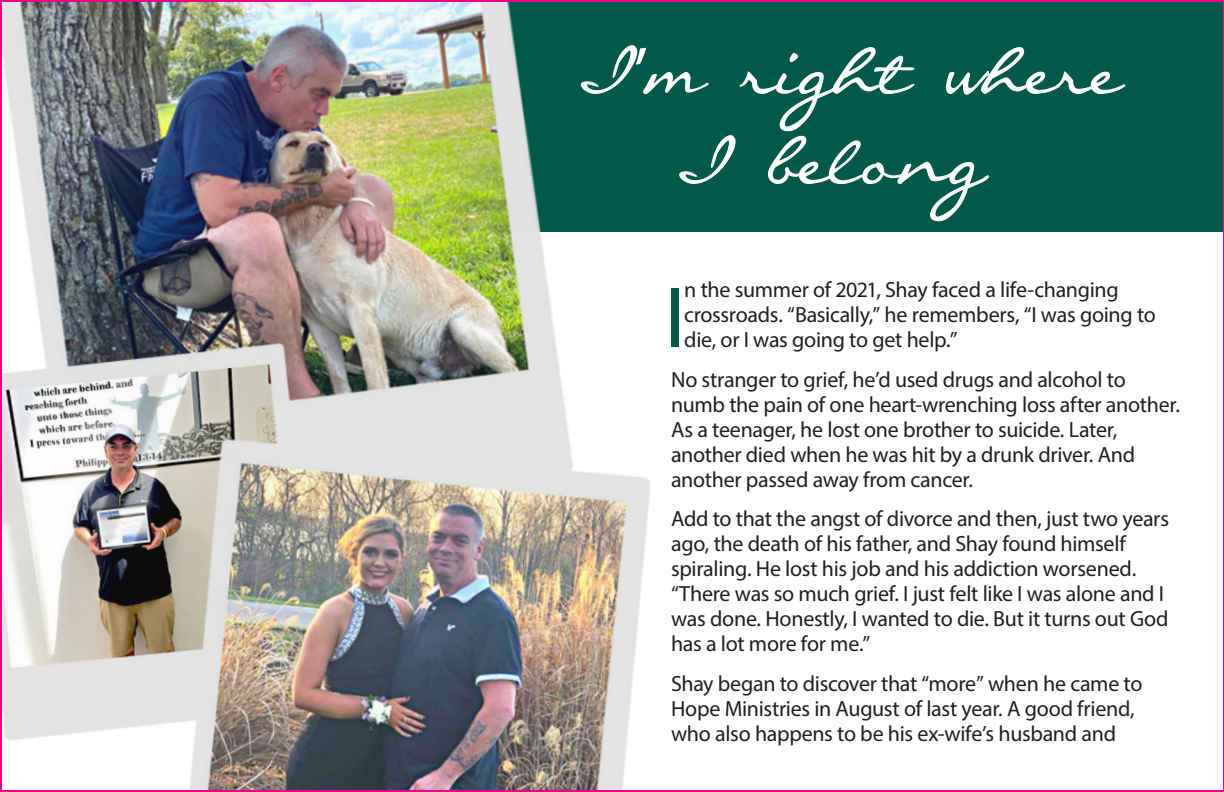
<style>
.page{position:relative;width:1224px;height:792px;background:#fff}
.page>*{position:absolute;margin:0;border:0;box-sizing:border-box;transform-origin:0 0}
.t1{font:92px/90px "Callie Hand";color:#fff;text-align:center}
.t2{font:87.4px "Myriad Pro";color:#005949}
.t3{font:22px/25px "Myriad Pro";letter-spacing:-.015em;color:#231f20}
.s1{font-family:"Myriad Pro";font-stretch:condensed;font-size:66px}
</style>
<div class="page">
<img style="left:0;top:0;width:1223px;height:792px">
<hr style="left:1223px;top:0;width:1px;height:792px;background:#ed028c">
<h1 class="t1" style="left:573px;top:25px;width:551px">I<span class="s1">’</span>m right where<br>I belong</h1>
<h2 class="t2" style="left:664px;top:264px;width:22px">I</h2>
<p class="t3" style="left:684px;top:277px;width:473px">n the summer of 2021, Shay faced a life-changing crossroads. “Basically,” he remembers, “I was going to die, or I was going to get help.”</p>
<p class="t3" style="left:671px;top:366px;width:510px">No stranger to grief, he’d used drugs and alcohol to numb the pain of one heart-wrenching loss after another.<br>As a teenager, he lost one brother to suicide. Later, another died when he was hit by a drunk driver. And another passed away from cancer.</p>
<p class="t3" style="left:671px;top:506px;width:500px">Add to that the angst of divorce and then, just two years ago, the death of his father, and Shay found himself spiraling. He lost his job and his addiction worsened. “There was so much grief. I just felt like I was alone and I was done. Honestly, I wanted to die. But it turns out God has a lot more for me.”</p>
<p class="t3" style="left:671px;top:670px;width:473px">Shay began to discover that “more” when he came to<br>Hope Ministries in August of last year. A good friend, who also happens to be his ex-wife’s husband and</p>
</div>
